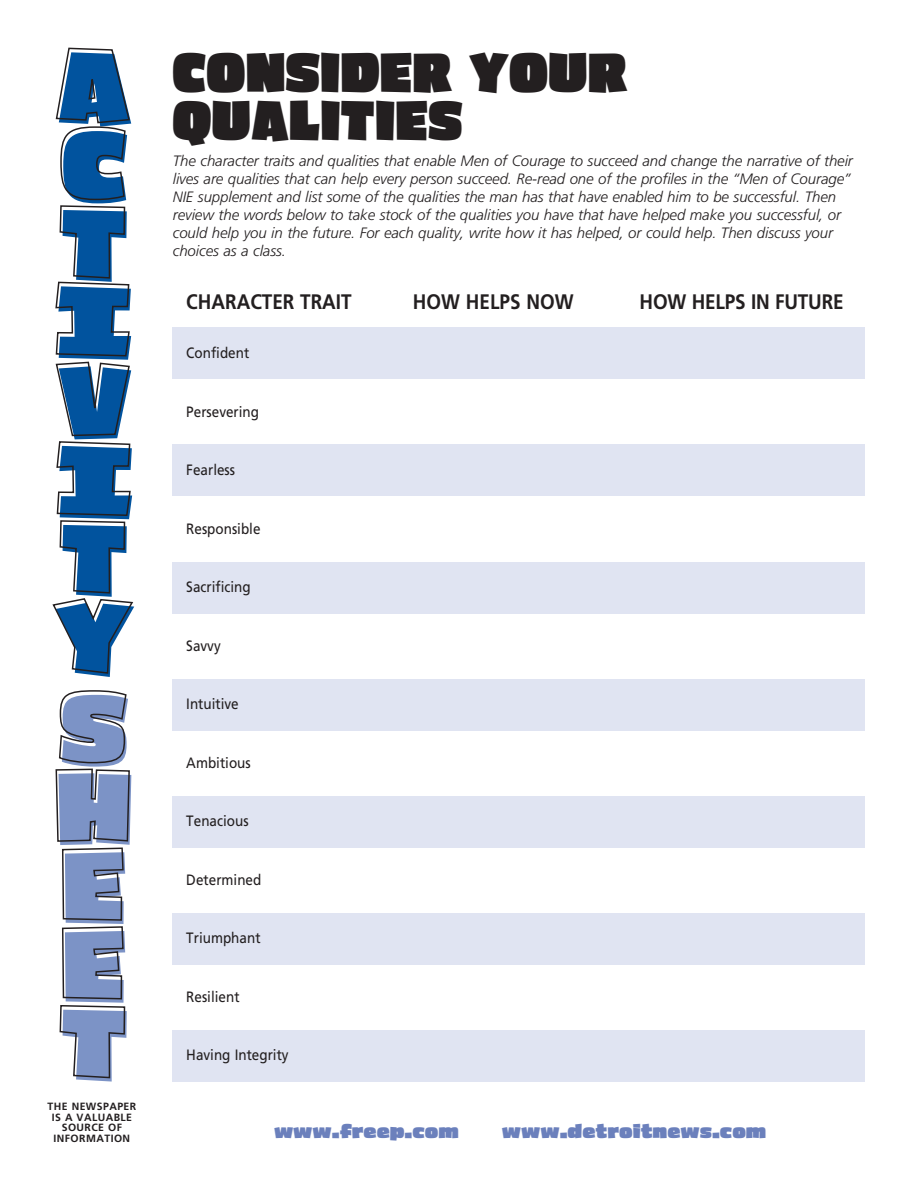
<style>
.page{position:relative;width:918px;height:1188px;background:#fff}
.page>*{position:absolute;margin:0;border:0;box-sizing:border-box;transform-origin:0 0}
._6_giant_activity_he{font:900 54px/48px "Asphalt";letter-spacing:.025em;color:#231f20;scale:.79 1}
._2_sub_sans{font:700 21px "Frutiger";color:#231f20;scale:.9 1}
._5__sub_asphalt{font:900 19.5px "Asphalt";letter-spacing:.035em;color:#6b80bc;scale:.9 1}
._3_intro_ital{font:italic 300 15px/18px "Frutiger";letter-spacing:-.005em;color:#231f20}
._1_body{font:15px "Frutiger";color:#231f20;scale:.9 1}
.t1{font:700 10.5px/10.5px "Frutiger";letter-spacing:.04em;color:#231f20;text-align:center}
</style>
<div class="page">
<svg style="left:76px;top:1079px;width:36px;height:3px"></svg>
<svg style="left:52px;top:48px;width:82px;height:1031px"></svg>
<div style="left:173px;top:327px;width:692px;height:52px;background:#e0e4f2"></div>
<div style="left:173px;top:679px;width:692px;height:52px;background:#e0e4f2"></div>
<div style="left:173px;top:445px;width:692px;height:51px;background:#e0e4f2"></div>
<div style="left:173px;top:796px;width:692px;height:52px;background:#e0e4f2"></div>
<div style="left:173px;top:562px;width:692px;height:52px;background:#e0e4f2"></div>
<div style="left:173px;top:913px;width:692px;height:52px;background:#e0e4f2"></div>
<div style="left:173px;top:1030px;width:692px;height:52px;background:#e0e4f2"></div>
<p class="t1" style="left:48px;top:1102px;width:90px">THE NEWSPAPER<br>IS A VALUABLE<br>SOURCE OF<br>INFORMATION</p>
<p class="_6_giant_activity_he" style="left:173px;top:45px;width:576px">CONSIDER YOUR<br>QUALITIES</p>
<p class="_3_intro_ital" style="left:173px;top:152px;width:682px">The character traits and qualities that enable Men of Courage to succeed and change the narrative of their lives are qualities that can help every person succeed. Re-read one of the profiles in the “Men of Courage” NIE supplement and list some of the qualities the man has that have enabled him to be successful. Then review the words below to take stock of the qualities you have that have helped make you successful, or could help you in the future. For each quality, write how it has helped, or could help. Then discuss your choices as a class.</p>
<p class="_2_sub_sans" style="left:186px;top:289px;width:185px">CHARACTER TRAIT</p>
<p class="_1_body" style="left:186px;top:344px;width:72px">Confident</p>
<p class="_1_body" style="left:186px;top:403px;width:82px">Persevering</p>
<p class="_1_body" style="left:186px;top:461px;width:56px">Fearless</p>
<p class="_1_body" style="left:186px;top:520px;width:84px">Responsible</p>
<p class="_1_body" style="left:186px;top:578px;width:73px">Sacrificing</p>
<p class="_1_body" style="left:186px;top:637px;width:40px">Savvy</p>
<p class="_1_body" style="left:186px;top:695px;width:60px">Intuitive</p>
<p class="_1_body" style="left:186px;top:754px;width:73px">Ambitious</p>
<p class="_1_body" style="left:186px;top:812px;width:71px">Tenacious</p>
<p class="_1_body" style="left:186px;top:871px;width:85px">Determined</p>
<p class="_1_body" style="left:186px;top:929px;width:84px">Triumphant</p>
<p class="_1_body" style="left:186px;top:988px;width:61px">Resilient</p>
<p class="_1_body" style="left:186px;top:1046px;width:115px">Having Integrity</p>
<p class="_2_sub_sans" style="left:413px;top:289px;width:180px">HOW HELPS NOW</p>
<p class="_2_sub_sans" style="left:640px;top:289px;width:228px">HOW HELPS IN FUTURE</p>
<p class="_5__sub_asphalt" style="left:274px;top:1118px;width:206px">www.freep.com</p>
<p class="_5__sub_asphalt" style="left:502px;top:1118px;width:295px">www.detroitnews.com</p>
</div>
